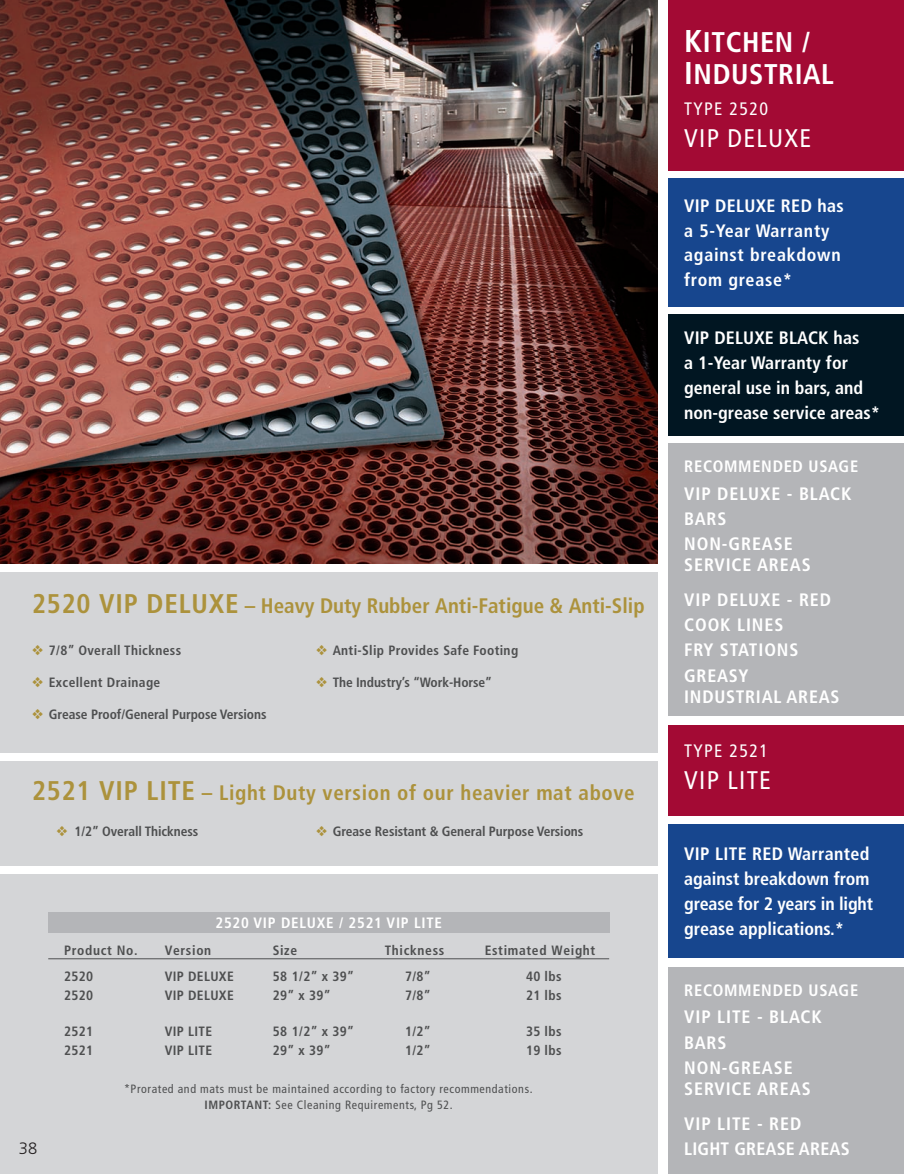
<style>
.page{position:relative;width:904px;height:1174px;background:#fff}
.page>*{position:absolute;margin:0;border:0;box-sizing:border-box;transform-origin:0 0}
.t1{font:700 condensed 28.5px/31.5px "Frutiger LT Std";letter-spacing:.02em;color:#fff}
.t2{font:condensed 25.5px "Frutiger LT Std";letter-spacing:.05em;color:#fff}
.t3{font:700 condensed 21px "Frutiger LT Std";color:#ac923c}
.t4{font:700 condensed 21px "Frutiger LT Std";letter-spacing:.03em;color:#ac923c}
.t5{font:700 condensed 18px/24.9px "Frutiger LT Std";color:#fff}
.t6{font:700 condensed 18px/25.3px "Frutiger LT Std";letter-spacing:.05em;color:#fff}
.t7{font:700 condensed 18px/24.9px "Frutiger LT Std";letter-spacing:.04em;color:#fff}
.t8{font:condensed 18px "Frutiger LT Std";letter-spacing:.075em;color:#fff}
.t9{font:700 condensed 18px "Frutiger LT Std";letter-spacing:.02em;color:#fff}
.t10{font:700 condensed 16.5px "Frutiger LT Std";letter-spacing:.04em;color:#fff}
.t11{font:300 16.5px "Frutiger LT Std";color:#231f20}
.t12{font:700 condensed 15px "Frutiger LT Std";letter-spacing:.05em;color:#fff}
.t13{font:700 condensed 13.5px "Frutiger LT Std";letter-spacing:.025em;color:#4e4f50}
.t14{font:700 condensed 13.5px "Frutiger LT Std";letter-spacing:-.005em;color:#4e4f50}
.t15{font:700 condensed 13.5px "Frutiger LT Std";letter-spacing:.05em;color:#4e4f50}
.t16{font:condensed 12px/16.5px "Frutiger LT Std";letter-spacing:.05em;color:#4e4f50;text-align:center}
.s1{font-size:31.5px}
.s2{font-size:27px}
.s3{font-weight:700}
</style>
<div class="page">
<img style="left:0;top:0;width:658px;height:564px">
<div style="left:0;top:874px;width:658px;height:300px;background:#d4d5d7"></div>
<div style="left:0;top:572px;width:658px;height:181px;background:#d4d5d7"></div>
<div style="left:668px;top:178px;width:236px;height:129px;background:#17468e"></div>
<div style="left:668px;top:824px;width:236px;height:134px;background:#17468e"></div>
<div style="left:668px;top:314px;width:236px;height:121px;background:#011622"></div>
<div style="left:48px;top:913px;width:561px;height:20px;background:#b4b5b8"></div>
<hr style="left:48px;top:958px;width:561px;height:1px;background:#4e4f50">
<div style="left:668px;top:0;width:236px;height:171px;background:#a30a34"></div>
<div style="left:0;top:761px;width:658px;height:105px;background:#d4d5d7"></div>
<div style="left:668px;top:725px;width:236px;height:90px;background:#a30a34"></div>
<div style="left:668px;top:444px;width:236px;height:272px;background:#b4b5b8"></div>
<div style="left:668px;top:967px;width:236px;height:204px;background:#b4b5b8"></div>
<h1 class="t1" style="left:684px;top:27px;width:151px"><span class="s1">K</span>ITCHEN /<br><span class="s1">I</span>NDUSTRIAL</h1>
<h3 class="t8" style="left:684px;top:98px;width:85px">TYPE 2520</h3>
<h2 class="t2" style="left:684px;top:123px;width:129px">VIP DELUXE</h2>
<h3 class="t7" style="left:684px;top:193px;width:161px">VIP DELUXE RED has a 5-Year Warranty against breakdown from grease*</h3>
<h3 class="t3" style="left:32px;top:593px;width:614px"><span class="s2">2520 VIP DELUXE</span> – Heavy Duty Rubber Anti-Fatigue &amp; Anti-Slip</h3>
<p class="t13" style="left:49px;top:643px;width:134px">7/8” Overall Thickness</p>
<p class="t13" style="left:333px;top:643px;width:187px">Anti-Slip Provides Safe Footing</p>
<p class="t13" style="left:49px;top:674px;width:113px">Excellent Drainage</p>
<p class="t14" style="left:333px;top:674px;width:161px">The Industry’s “Work-Horse”</p>
<p class="t14" style="left:49px;top:706px;width:219px">Grease Proof/General Purpose Versions</p>
<h3 class="t4" style="left:32px;top:780px;width:604px"><span class="s2">2521 VIP LITE</span> – Light Duty version of our heavier mat above</h3>
<p class="t14" style="left:75px;top:823px;width:125px">1/2” Overall Thickness</p>
<p class="t14" style="left:333px;top:823px;width:252px">Grease Resistant &amp; General Purpose Versions</p>
<p class="t12" style="left:215px;top:914px;width:228px">2520 VIP DELUXE / 2521 VIP LITE</p>
<p class="t15" style="left:64px;top:942px;width:75px">Product No.</p>
<p class="t15" style="left:165px;top:942px;width:48px">Version</p>
<p class="t13" style="left:273px;top:942px;width:26px">Size</p>
<p class="t15" style="left:385px;top:942px;width:61px">Thickness</p>
<p class="t15" style="left:485px;top:942px;width:112px">Estimated Weight</p>
<p class="t13" style="left:64px;top:968px;width:31px">2520</p>
<p class="t13" style="left:165px;top:968px;width:71px">VIP DELUXE</p>
<p class="t13" style="left:273px;top:968px;width:83px">58 1/2” x 39”</p>
<p class="t13" style="left:405px;top:968px;width:27px">7/8”</p>
<p class="t13" style="left:526px;top:968px;width:37px">40 lbs</p>
<p class="t13" style="left:64px;top:987px;width:31px">2520</p>
<p class="t13" style="left:165px;top:987px;width:71px">VIP DELUXE</p>
<p class="t13" style="left:273px;top:987px;width:60px">29” x 39”</p>
<p class="t13" style="left:405px;top:987px;width:27px">7/8”</p>
<p class="t13" style="left:526px;top:987px;width:37px">21 lbs</p>
<p class="t13" style="left:64px;top:1023px;width:31px">2521</p>
<p class="t13" style="left:165px;top:1023px;width:49px">VIP LITE</p>
<p class="t13" style="left:273px;top:1023px;width:83px">58 1/2” x 39”</p>
<p class="t13" style="left:405px;top:1023px;width:27px">1/2”</p>
<p class="t13" style="left:526px;top:1023px;width:37px">35 lbs</p>
<p class="t13" style="left:64px;top:1042px;width:31px">2521</p>
<p class="t13" style="left:165px;top:1042px;width:49px">VIP LITE</p>
<p class="t13" style="left:273px;top:1042px;width:60px">29” x 39”</p>
<p class="t13" style="left:405px;top:1042px;width:27px">1/2”</p>
<p class="t13" style="left:526px;top:1042px;width:37px">19 lbs</p>
<p class="t16" style="left:124px;top:1080px;width:410px">*Prorated and mats must be maintained according to factory recommendations.<br><span class="s3">IMPORTANT:</span> See Cleaning Requirements, Pg 52.</p>
<h3 class="t5" style="left:684px;top:325px;width:198px">VIP DELUXE BLACK has<br>a 1-Year Warranty for general use in bars, and non-grease service areas*</h3>
<p class="t10" style="left:684px;top:456px;width:175px">RECOMMENDED USAGE</p>
<h3 class="t6" style="left:684px;top:481px;width:169px">VIP DELUXE - BLACK<br>BARS<br>NON-GREASE</h3>
<h3 class="t6" style="left:684px;top:548px;width:148px;line-height:34.5px">SERVICE AREAS<br>VIP DELUXE - RED</h3>
<h3 class="t6" style="left:684px;top:612px;width:116px">COOK LINES<br>FRY STATIONS<br>GREASY</h3>
<h3 class="t7" style="left:684px;top:684px;width:157px">INDUSTRIAL AREAS</h3>
<h3 class="t8" style="left:684px;top:740px;width:85px">TYPE 2521</h3>
<h2 class="t2" style="left:684px;top:765px;width:88px">VIP LITE</h2>
<h3 class="t5" style="left:684px;top:842px;width:190px">VIP LITE RED Warranted against breakdown from grease for 2 years in light grease applications.*</h3>
<p class="t10" style="left:684px;top:980px;width:175px">RECOMMENDED USAGE</p>
<h3 class="t6" style="left:684px;top:1004px;width:139px">VIP LITE - BLACK<br>BARS<br>NON-GREASE</h3>
<h3 class="t6" style="left:684px;top:1071px;width:128px;line-height:34.5px">SERVICE AREAS<br>VIP LITE - RED</h3>
<p class="t11" style="left:19px;top:1139px;width:20px">38</p>
<h3 class="t9" style="left:684px;top:1138px;width:167px">LIGHT GREASE AREAS</h3>
</div>
